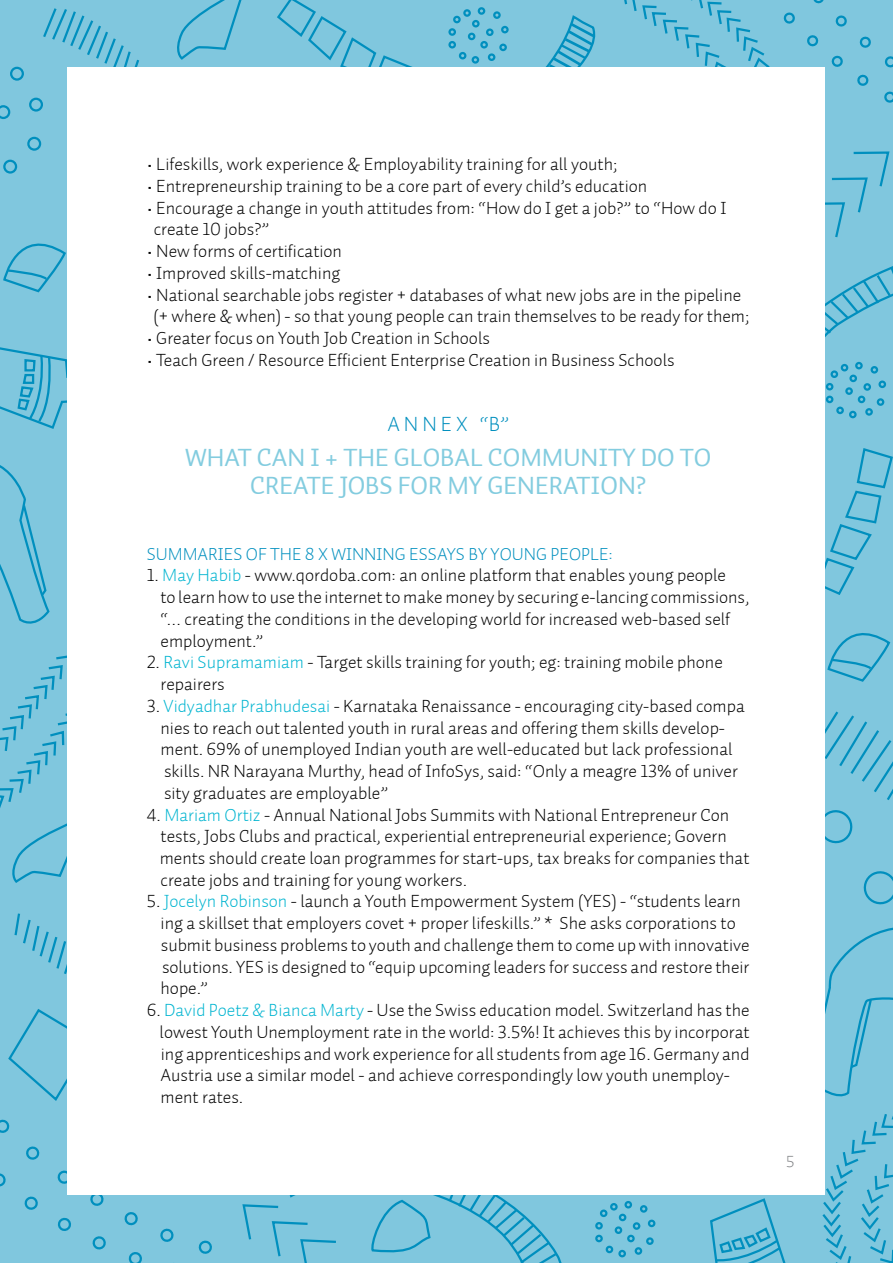
<style>
.page{position:relative;width:893px;height:1263px;background:#80c7de}
.page>*{position:absolute;margin:0;border:0;box-sizing:border-box;transform-origin:0 0}
.t1{font:25.5px/28.5px "Auto 1";color:#83ccdf;text-align:center}
.t2{font:21px "Auto 1 Light LF";color:#008fbe}
.t3{font:18px/21.8px "Auto 1 Light LF";color:#000}
.t4{font:17.85px "Auto 1 Light LF";color:#008fbe}
.t5{font:16.5px "Auto 1 Light LF";color:#808285}
.s1{color:#00b4d0}
</style>
<div class="page">
<svg style="left:3px;top:243px;width:63px;height:50px"></svg>
<svg style="left:177px;top:0;width:65px;height:60px"></svg>
<svg style="left:0;top:1173px;width:6px;height:14px"></svg>
<svg style="left:24px;top:1196px;width:14px;height:14px"></svg>
<svg style="left:57px;top:1217px;width:14px;height:14px"></svg>
<svg style="left:92px;top:1236px;width:14px;height:14px"></svg>
<svg style="left:128px;top:1252px;width:14px;height:11px"></svg>
<svg style="left:0;top:1119px;width:10px;height:14px"></svg>
<svg style="left:26px;top:1146px;width:14px;height:14px"></svg>
<svg style="left:57px;top:1168px;width:11px;height:17px"></svg>
<svg style="left:90px;top:1195px;width:14px;height:11px"></svg>
<svg style="left:124px;top:1212px;width:14px;height:14px"></svg>
<svg style="left:160px;top:1228px;width:14px;height:14px"></svg>
<svg style="left:198px;top:1240px;width:14px;height:14px"></svg>
<svg style="left:863px;top:871px;width:30px;height:34px"></svg>
<svg style="left:825px;top:810px;width:28px;height:34px"></svg>
<svg style="left:0;top:346px;width:68px;height:84px"></svg>
<div style="left:472px;top:20px;width:8px;height:7px;border:2px solid #008fbe;border-radius:50%"></div>
<div style="left:468px;top:33px;width:7px;height:7px;border:2px solid #008fbe;border-radius:50%"></div>
<div style="left:480px;top:41px;width:8px;height:8px;border:2px solid #008fbe;border-radius:50%"></div>
<div style="left:486px;top:28px;width:8px;height:8px;border:2px solid #008fbe;border-radius:50%"></div>
<div style="left:478px;top:7px;width:7px;height:8px;border:2px solid #008fbe;border-radius:50%"></div>
<div style="left:493px;top:11px;width:8px;height:8px;border:2px solid #008fbe;border-radius:50%"></div>
<div style="left:463px;top:9px;width:8px;height:8px;border:2px solid #008fbe;border-radius:50%"></div>
<div style="left:472px;top:56px;width:7px;height:8px;border:2px solid #008fbe;border-radius:50%"></div>
<div style="left:459px;top:52px;width:7px;height:7px;border:2px solid #008fbe;border-radius:50%"></div>
<div style="left:448px;top:41px;width:8px;height:8px;border:2px solid #008fbe;border-radius:50%"></div>
<div style="left:453px;top:16px;width:8px;height:7px;border:2px solid #008fbe;border-radius:50%"></div>
<div style="left:488px;top:53px;width:7px;height:8px;border:2px solid #008fbe;border-radius:50%"></div>
<div style="left:448px;top:28px;width:8px;height:8px;border:2px solid #008fbe;border-radius:50%"></div>
<svg style="left:499px;top:14px;width:104px;height:54px"></svg>
<svg style="left:825px;top:448px;width:68px;height:147px"></svg>
<svg style="left:0;top:105px;width:10px;height:14px"></svg>
<div style="left:10px;top:67px;width:14px;height:14px;border:2px solid #008fbe;border-radius:50%"></div>
<div style="left:29px;top:97px;width:14px;height:15px;border:2px solid #008fbe;border-radius:50%"></div>
<div style="left:27px;top:137px;width:14px;height:14px;border:2px solid #008fbe;border-radius:50%"></div>
<div style="left:3px;top:159px;width:14px;height:15px;border:2px solid #008fbe;border-radius:50%"></div>
<svg style="left:43px;top:8px;width:106px;height:85px"></svg>
<svg style="left:275px;top:0;width:143px;height:68px"></svg>
<svg style="left:242px;top:1195px;width:356px;height:68px"></svg>
<div style="left:849px;top:411px;width:8px;height:7px;border:2px solid #008fbe;border-radius:50%"></div>
<svg style="left:0;top:443px;width:68px;height:441px"></svg>
<svg style="left:710px;top:1198px;width:76px;height:65px"></svg>
<svg style="left:14px;top:911px;width:54px;height:79px"></svg>
<svg style="left:621px;top:0;width:272px;height:416px"></svg>
<svg style="left:8px;top:1007px;width:60px;height:96px"></svg>
<svg style="left:825px;top:633px;width:68px;height:167px"></svg>
<div style="left:619px;top:1214px;width:7px;height:7px;border:2px solid #008fbe;border-radius:50%"></div>
<div style="left:615px;top:1226px;width:7px;height:8px;border:2px solid #008fbe;border-radius:50%"></div>
<div style="left:627px;top:1235px;width:8px;height:7px;border:2px solid #008fbe;border-radius:50%"></div>
<div style="left:633px;top:1222px;width:7px;height:8px;border:2px solid #008fbe;border-radius:50%"></div>
<div style="left:624px;top:1201px;width:8px;height:7px;border:2px solid #008fbe;border-radius:50%"></div>
<div style="left:640px;top:1205px;width:7px;height:8px;border:2px solid #008fbe;border-radius:50%"></div>
<div style="left:610px;top:1203px;width:8px;height:7px;border:2px solid #008fbe;border-radius:50%"></div>
<div style="left:618px;top:1250px;width:8px;height:7px;border:2px solid #008fbe;border-radius:50%"></div>
<div style="left:606px;top:1246px;width:7px;height:7px;border:2px solid #008fbe;border-radius:50%"></div>
<div style="left:595px;top:1235px;width:8px;height:7px;border:2px solid #008fbe;border-radius:50%"></div>
<div style="left:600px;top:1209px;width:7px;height:8px;border:2px solid #008fbe;border-radius:50%"></div>
<div style="left:648px;top:1219px;width:7px;height:8px;border:2px solid #008fbe;border-radius:50%"></div>
<div style="left:646px;top:1237px;width:8px;height:8px;border:2px solid #008fbe;border-radius:50%"></div>
<div style="left:635px;top:1247px;width:7px;height:8px;border:2px solid #008fbe;border-radius:50%"></div>
<div style="left:595px;top:1222px;width:8px;height:7px;border:2px solid #008fbe;border-radius:50%"></div>
<svg style="left:822px;top:927px;width:71px;height:336px"></svg>
<div style="left:68px;top:68px;width:757px;height:1127px;background:#fff"></div>
<p class="t3" style="left:147px;top:153px;width:472px">• Lifeskills, work experience &amp; Employability training for all youth;</p>
<p class="t3" style="left:147px;top:175px;width:502px">• Entrepreneurship training to be a core part of every child’s education</p>
<p class="t3" style="left:154px;top:197px;width:574px;text-indent:-7px">• Encourage a change in youth attitudes from: “How do I get a job?” to “How do I create 10 jobs?”</p>
<p class="t3" style="left:147px;top:240px;width:197px">• New forms of certification</p>
<p class="t3" style="left:147px;top:262px;width:195px">• Improved skills-matching</p>
<p class="t3" style="left:147px;top:284px;width:604px;text-align:center">• National searchable jobs register + databases of what new jobs are in the pipeline (+ where &amp; when) - so that young people can train themselves to be ready for them;</p>
<p class="t3" style="left:147px;top:327px;width:345px">• Greater focus on Youth Job Creation in Schools</p>
<p class="t3" style="left:147px;top:349px;width:529px">• Teach Green / Resource Efficient Enterprise Creation in Business Schools</p>
<p class="t2" style="left:387px;top:411px;width:123px">A N N E X “B”</p>
<h1 class="t1" style="left:185px;top:443px;width:528px">WHAT CAN I + THE GLOBAL COMMUNITY DO TO<br>CREATE JOBS FOR MY GENERATION?</h1>
<p class="t4" style="left:147px;top:542px;width:468px">SUMMARIES OF THE 8 X WINNING ESSAYS BY YOUNG PEOPLE:</p>
<p class="t3" style="left:160px;top:564px;width:591px;text-indent:-14px">1. <span class="s1">May Habib</span> - www.qordoba.com: an online platform that enables young people<br>to learn how to use the internet to make money by securing e-lancing commissions, “… creating the conditions in the developing world for increased web-based self employment.”</p>
<p class="t3" style="left:161px;top:651px;width:564px;text-indent:-14px">2. <span class="s1">Ravi Supramamiam</span> - Target skills training for youth; eg: training mobile phone repairers</p>
<p class="t3" style="left:161px;top:695px;width:586px;text-indent:-14px">3. <span class="s1">Vidyadhar Prabhudesai</span> - Karnataka Renaissance - encouraging city-based compa nies to reach out talented youth in rural areas and offering them skills develop&shy;ment. 69% of unemployed Indian youth are well-educated but lack professional skills. NR Narayana Murthy, head of InfoSys, said: “Only a meagre 13% of univer sity graduates are employable”</p>
<p class="t3" style="left:160px;top:803px;width:591px;text-indent:-13px">4. <span class="s1">Mariam Ortiz</span> - Annual National Jobs Summits with National Entrepreneur Con tests, Jobs Clubs and practical, experiential entrepreneurial experience; Govern ments should create loan programmes for start-ups, tax breaks for companies that create jobs and training for young workers.</p>
<p class="t3" style="left:161px;top:890px;width:590px;text-indent:-14px">5. <span class="s1">Jocelyn Robinson</span> - launch a Youth Empowerment System (YES) - “students learn ing a skillset that employers covet + proper lifeskills.” * She asks corporations to submit business problems to youth and challenge them to come up with innovative solutions. YES is designed to “equip upcoming leaders for success and restore their hope.”</p>
<p class="t3" style="left:160px;top:999px;width:591px;text-indent:-13px">6. <span class="s1">David Poetz &amp; Bianca Marty</span> - Use the Swiss education model. Switzerland has the lowest Youth Unemployment rate in the world: 3.5%! It achieves this by incorporat ing apprenticeships and work experience for all students from age 16. Germany and Austria use a similar model - and achieve correspondingly low youth unemploy&shy;ment rates.</p>
<p class="t5" style="left:786px;top:1151px;width:10px">5</p>
</div>
